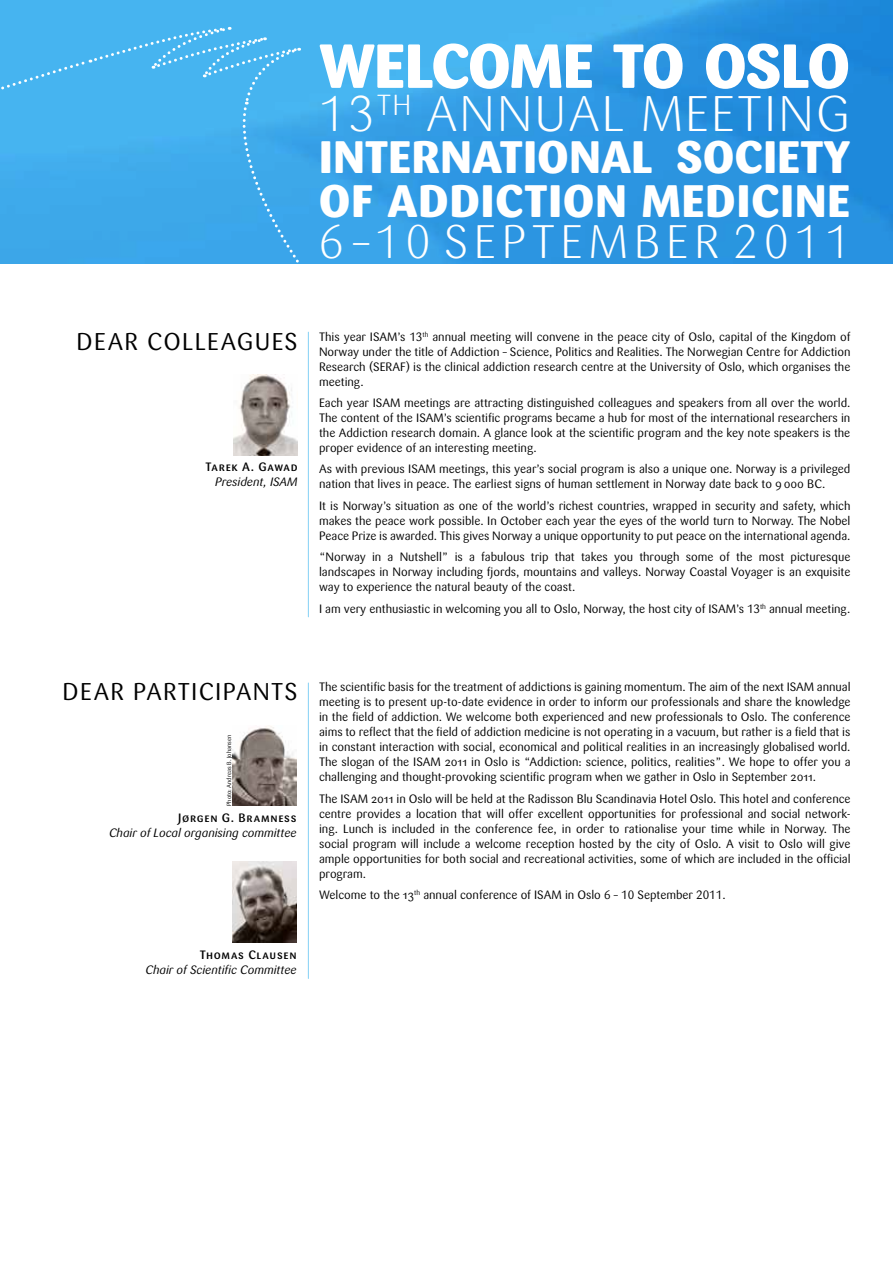
<style>
.page{position:relative;width:893px;height:1263px;background:#fff}
.page>*{position:absolute;margin:0;border:0;box-sizing:border-box;transform-origin:0 0}
.t1{font:800 61.5px "Sari";letter-spacing:-.03em;color:#fff}
.t2{font:300 49.5px "Sari";letter-spacing:.04em;color:#fff}
.t3{font:300 46.5px "Sari";letter-spacing:.115em;color:#fff}
.t4{font:800 45px/43.5px "Sari";letter-spacing:.01em;color:#fff}
.t5{font:24px "Sari";letter-spacing:.05em;color:#000}
.t6{font:12px/15px "Sari";letter-spacing:-.005em;color:#000;text-align:justify}
.t7{font:italic 12px "Sari";letter-spacing:-.005em;color:#000}
.t8{font:12px "Sari Medium Caps";letter-spacing:.06em;color:#000}
.t9{font:6px "Sari";letter-spacing:-.005em;color:#000}
.s1{font-family:"Sari Light Caps";font-weight:400}
.s2{font-family:"Sari Regular Caps"}
</style>
<div class="page">
<svg style="left:0;top:0;width:893px;height:264px;fill:#2c96e1"></svg>
<img style="left:234px;top:374px;width:64px;height:81px">
<hr style="left:308px;top:332px;width:1px;height:285px;background:#83d0f5">
<svg style="left:0;top:25px;width:310px;height:239px"></svg>
<hr style="left:308px;top:683px;width:1px;height:295px;background:#83d0f5">
<img style="left:233px;top:726px;width:64px;height:80px">
<img style="left:233px;top:862px;width:64px;height:81px">
<h1 class="t1" style="left:319px;top:29px;width:533px">WELCOME TO OSLO</h1>
<h2 class="t2" style="left:319px;top:86px;width:533px"><span class="s1">13</span><sup>TH</sup> ANNUAL MEETING</h2>
<h3 class="t4" style="left:319px;top:136px;width:533px">INTERNATIONAL SOCIETY<br>OF ADDICTION MEDICINE</h3>
<h3 class="t3" style="left:319px;top:215px;width:533px"><span class="s1">6–10</span> SEPTEMBER <span class="s1">2011</span></h3>
<h3 class="t5" style="left:77px;top:327px;width:220px">Dear Colleagues</h3>
<p class="t8" style="left:205px;top:460px;width:94px">Tarek A. Gawad</p>
<p class="t7" style="left:215px;top:475px;width:84px">President, ISAM</p>
<p class="t6" style="left:319px;top:329px;width:533px">This year ISAM’s <span class="s2">13</span><sup>th</sup> annual meeting will convene in the peace city of Oslo, capital of the Kingdom of Norway under the title of Addiction – Science, Politics and Realities. The Norwegian Centre for Addiction Research (SERAF</p>
<p class="t6" style="left:406px;top:359px;width:446px">) is the clinical addiction research centre at the U niversity of Oslo, which organises the</p>
<p class="t6" style="left:319px;top:371px;width:533px;line-height:21.3px">meeting.<br>Each year ISAM meetings are attracting distinguished colleagues and speakers from all over the world.</p>
<p class="t6" style="left:319px;top:410px;width:533px">The content of the ISAM ’s scientific programs became a hub for most of the international researchers in the Addiction research domain. A glance look at the scientific program and the key note speakers is the proper evidence of an interesting meeting.</p>
<p class="t6" style="left:319px;top:462px;width:533px">As with previous ISAM meetings, this year’s social program is also a unique one. Norway is a privileged nation that lives in peace. The earliest signs of human settlement in Norway date back to 9000 BC.</p>
<p class="t6" style="left:319px;top:498px;width:533px">It is Norway’s situation as one of the world’s richest countries, wrapped in security and safety, which makes the peace work possible. I n October each year the eyes of the world turn to Norway. The Nobel Peace Prize is awarded. This gives Norway a unique opportunity to put peace on the international agenda.</p>
<p class="t6" style="left:319px;top:550px;width:533px">“Norway in a N utshell” is a fabulous trip that takes you through some of the most picturesque landscapes in Norway including fjords, mountains and valleys. Norway Coastal Voyager is an exquisite way to experience the natural beauty of the coast.</p>
<p class="t6" style="left:319px;top:601px;width:533px">I am very enthusiastic in welcoming you all to Oslo, Norway, the host city of ISAM’s <span class="s2">13</span><sup>th</sup> annual meeting.</p>
<h3 class="t5" style="left:63px;top:678px;width:234px">Dear participants</h3>
<p class="t9" style="left:225px;top:806px;width:72px;rotate:-90deg">Photo: Andreas B. Johansen</p>
<p class="t8" style="left:178px;top:811px;width:120px">Jørgen G. Bramness</p>
<p class="t7" style="left:109px;top:826px;width:189px">Chair of Local organising committee</p>
<p class="t8" style="left:200px;top:948px;width:98px">Thomas Clausen</p>
<p class="t7" style="left:145px;top:963px;width:153px">Chair of Scientific Committee</p>
<p class="t6" style="left:319px;top:680px;width:533px">The scientific basis for the treatment of addictions is gaining momentum. The aim of the next ISAM annual meeting is to present up-to-date evidence in order to inform our professionals and share the knowledge in the field of addiction. We welcome both experienced and new professionals to Oslo. The conference aims to reflect that the field of addiction medicine is not operating in a vacuum, but rather is a field that is in constant interaction with social, economical and political realities in an increasingly globalised world.<br>The slogan of the ISAM 2011 in Oslo is “Addiction: science, politics, realities”. We hope to offer you a challenging and thought-provoking scientific program when we gather in Oslo in September 2011.</p>
<p class="t6" style="left:319px;top:791px;width:533px">The ISAM 2011 in Oslo will be held at the Radisson Blu Scandinavia Hotel Oslo. This hotel and conference centre provides a location that will offer excellent opportunities for professional and social network&shy;ing. Lunch is included in the conference fee, in order to rationalise your time while in Norway. The social program will include a welcome reception hosted by the city of Oslo. A visit to Oslo will give ample opportunities for both social and recreational activities, some of which are included in the official program.</p>
<p class="t6" style="left:319px;top:888px;width:408px">Welcome to the 13<sup>th</sup> annual conference of ISAM in Oslo <span class="s2">6 – 10</span> September <span class="s2">2011.</span></p>
</div>
